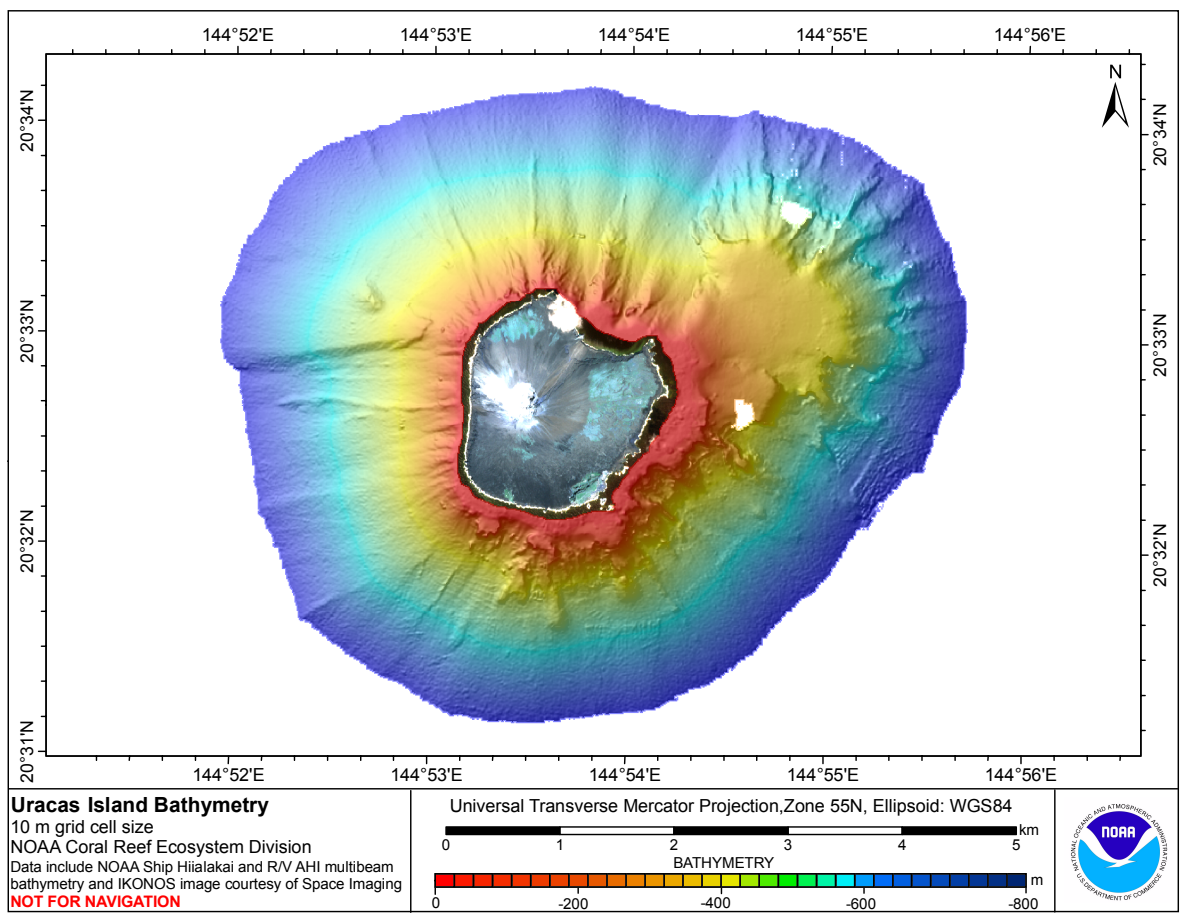
<style>
.page{position:relative;width:1188px;height:918px;background:#fff}
.page>*{position:absolute;margin:0;border:0;box-sizing:border-box;transform-origin:0 0}
.t1{font:89.7px "ESRI North";color:#000}
.t2{font:700 20.85px "Arial";color:#000}
.t3{font:18px/19.8px "Arial";color:#000}
.t4{font:17.7px "Arial";letter-spacing:.005em;color:#000}
.t5{font:700 15.9px "Arial";letter-spacing:-.01em;color:#f00}
.t6{font:15.15px/17.2px "Arial";letter-spacing:-.01em;color:#000}
</style>
<div class="page">
<img style="left:8px;top:48px;width:1171px;height:865px">
<svg style="left:445px;top:826px;width:573px;height:10px"></svg>
<svg style="left:434px;top:872px;width:593px;height:24px"></svg>
<p class="t4" style="left:15px;top:152px;width:65px;rotate:-90deg">20°34'N</p>
<p class="t4" style="left:15px;top:363px;width:65px;rotate:-90deg">20°33'N</p>
<p class="t4" style="left:15px;top:573px;width:65px;rotate:-90deg">20°32'N</p>
<p class="t3" style="left:202px;top:25px;width:74px">144°52'E</p>
<p class="t3" style="left:400px;top:25px;width:74px">144°53'E</p>
<p class="t3" style="left:598px;top:25px;width:74px">144°54'E</p>
<p class="t3" style="left:796px;top:25px;width:74px">144°55'E</p>
<p class="t3" style="left:994px;top:25px;width:74px">144°56'E</p>
<h1 class="t1" style="left:1102px;top:44px;width:29px">±</h1>
<p class="t4" style="left:1148px;top:166px;width:65px;rotate:-90deg">20°34'N</p>
<p class="t4" style="left:1148px;top:377px;width:65px;rotate:-90deg">20°33'N</p>
<p class="t4" style="left:1148px;top:587px;width:65px;rotate:-90deg">20°32'N</p>
<p class="t4" style="left:15px;top:783px;width:65px;rotate:-90deg">20°31'N</p>
<p class="t3" style="left:192px;top:765px;width:74px">144°52'E</p>
<p class="t2" style="left:11px;top:791px;width:260px">Uracas Island Bathymetry</p>
<p class="t3" style="left:390px;top:765px;width:74px">144°53'E</p>
<p class="t3" style="left:589px;top:765px;width:74px">144°54'E</p>
<p class="t3" style="left:787px;top:765px;width:74px">144°55'E</p>
<p class="t3" style="left:985px;top:765px;width:74px">144°56'E</p>
<p class="t3" style="left:450px;top:796px;width:564px">Universal Transverse Mercator Projection,Zone 55N, Ellipsoid: WGS84</p>
<p class="t3" style="left:10px;top:817px;width:303px">10 m grid cell size<br>NOAA Coral Reef Ecosystem Division</p>
<p class="t6" style="left:10px;top:858px;width:393px">Data include NOAA Ship Hiialakai and R/V AHI multibeam bathymetry and IKONOS image courtesy of Space Imaging</p>
<p class="t5" style="left:10px;top:891px;width:172px">NOT FOR NAVIGATION</p>
<p class="t6" style="left:1019px;top:821px;width:21px">km</p>
<p class="t6" style="left:442px;top:836px;width:10px">0</p>
<p class="t6" style="left:556px;top:836px;width:10px">1</p>
<p class="t6" style="left:670px;top:836px;width:10px">2</p>
<p class="t6" style="left:784px;top:836px;width:10px">3</p>
<p class="t6" style="left:898px;top:836px;width:10px">4</p>
<p class="t6" style="left:1012px;top:836px;width:10px">5</p>
<p class="t6" style="left:674px;top:854px;width:102px">BATHYMETRY</p>
<p class="t6" style="left:1031px;top:871px;width:14px">m</p>
<p class="t6" style="left:432px;top:894px;width:10px">0</p>
<p class="t6" style="left:559px;top:895px;width:32px">-200</p>
<p class="t6" style="left:701px;top:895px;width:32px">-400</p>
<p class="t6" style="left:846px;top:895px;width:32px">-600</p>
<p class="t6" style="left:1009px;top:895px;width:32px">-800</p>
</div>
